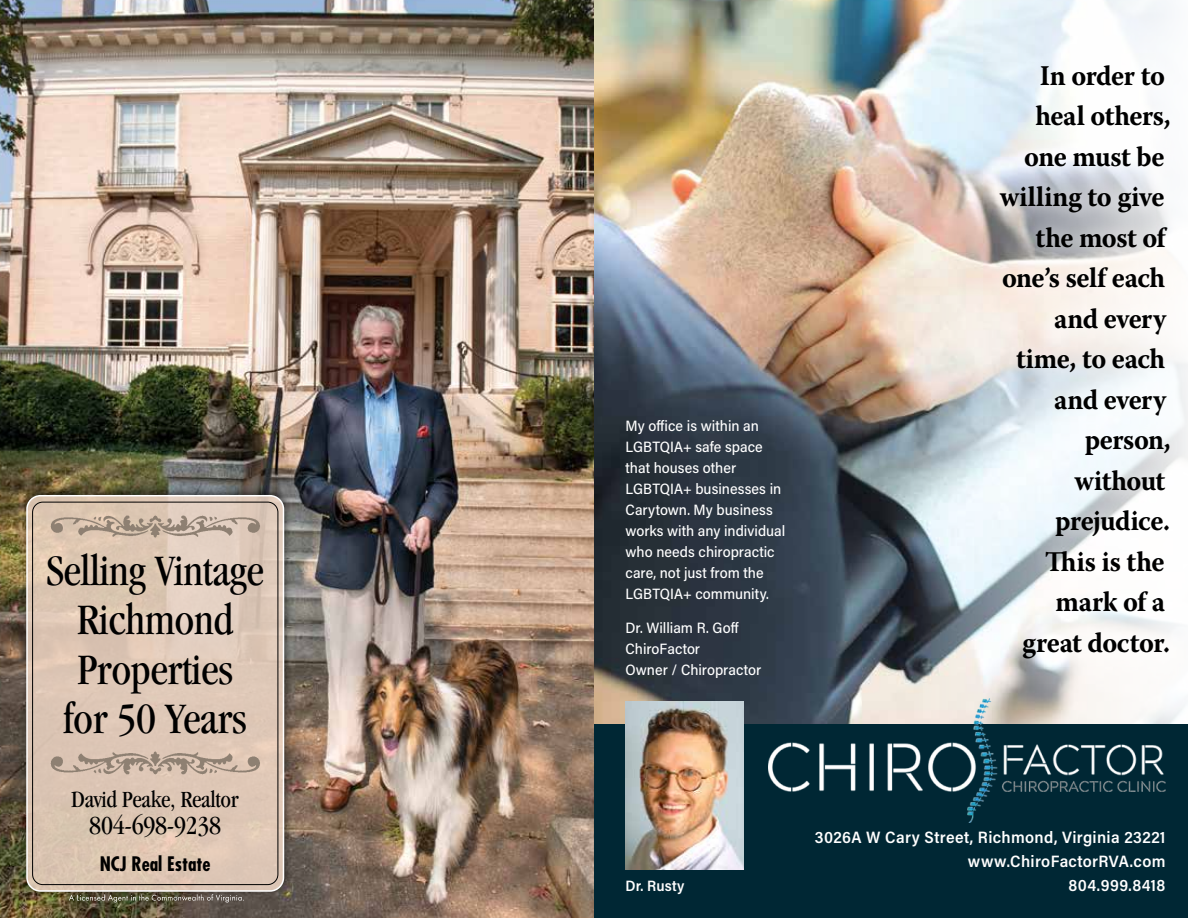
<style>
.page{position:relative;width:1188px;height:918px;background:#fff}
.page>*{position:absolute;margin:0;border:0;box-sizing:border-box;transform-origin:0 0}
.t1{font:condensed 45px/49.5px "Garamond";letter-spacing:-.01em;color:#000;text-align:center}
.t2{font:700 28.5px/40.5px "Warnock Pro";letter-spacing:-.015em;color:#000;text-align:right;scale:.95 1}
.t3{font:condensed 27px "Garamond";letter-spacing:-.01em;color:#000}
.t4{font:condensed 24px "Garamond";letter-spacing:-.01em;color:#000}
.t5{font:700 condensed 19.5px "Futura Std";color:#000}
.t6{font:600 16.5px/24px "Acumin Pro Semi Cond";letter-spacing:.02em;color:#fff;text-align:right}
.t7{font:500 15px/21px "Acumin Pro Semi Cond";color:#fff}
.t8{font:600 15px "Acumin Pro Semi Cond";letter-spacing:.01em;color:#fff}
</style>
<div class="page">
<img style="left:594px;top:0;width:594px;height:724px">
<svg style="left:983px;top:48px;width:204px;height:629px;fill:#f6f7f8"></svg>
<div style="left:594px;top:724px;width:594px;height:194px;background:#002734"></div>
<img style="left:769px;top:698px;width:397px;height:125px">
<img style="left:626px;top:702px;width:117px;height:167px">
<img style="left:0;top:0;width:594px;height:918px">
<div style="left:20px;top:485px;width:274px;height:412px;background:#000;opacity:.75"></div>
<svg style="left:27px;top:496px;width:257px;height:395px;background:#ddc7b5"></svg>
<div style="left:26px;top:495px;width:258px;height:397px;border:2px solid #fff;border-radius:13px"></div>
<div style="left:32px;top:502px;width:246px;height:383px;border:1px solid #000;border-radius:10px"></div>
<img style="left:47px;top:513px;width:216px;height:25px">
<img style="left:47px;top:751px;width:216px;height:25px">
<svg style="left:69px;top:894px;width:175px;height:9px;background:#696452"></svg>
<h1 class="t1" style="left:46px;top:545px;width:219px">Selling Vintage<br>Richmond<br>Properties<br>for 50 Years</h1>
<h3 class="t4" style="left:72px;top:786px;width:169px">David Peake, Realtor</h3>
<h3 class="t3" style="left:89px;top:811px;width:133px">804-698-9238</h3>
<h3 class="t5" style="left:100px;top:851px;width:112px">NCJ Real Estate</h3>
<p class="t7" style="left:626px;top:414px;width:161px">My office is within an<br>LGBTQIA+ safe space that houses other<br>LGBTQIA+ businesses in<br>Carytown. My business works with any individual who needs chiropractic care, not just from the<br>LGBTQIA+ community.</p>
<p class="t7" style="left:626px;top:617px;width:137px">Dr. William R. Goff<br>ChiroFactor<br>Owner / Chiropractor</p>
<h2 class="t2" style="left:1000px;top:55px;width:181px">In order to heal others, one must be willing to give the most of one’s self each and every time, to each and every person, without prejudice.<br>This is the mark of a great doctor.</h2>
<p class="t8" style="left:626px;top:875px;width:60px">Dr. Rusty</p>
<p class="t6" style="left:815px;top:824px;width:352px">3026A W Cary Street, Richmond, Virginia 23221 www.ChiroFactorRVA.com<br>804.999.8418</p>
</div>
